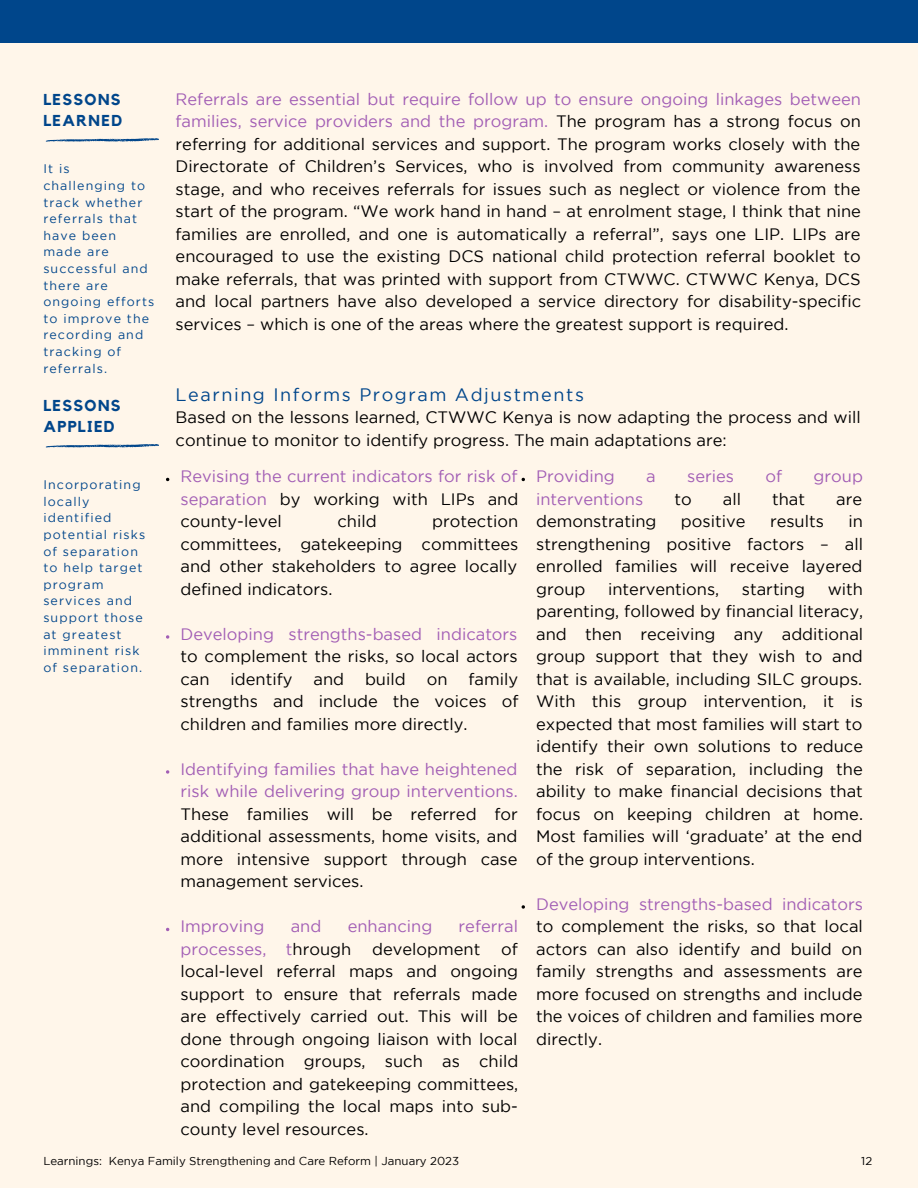
<style>
.page{position:relative;width:918px;height:1188px;background:#fff6ea}
.page>*{position:absolute;margin:0;border:0;box-sizing:border-box;transform-origin:0 0}
.t1{font:18px "Gotham";letter-spacing:.085em;color:#00468b}
.t2{font:16.5px/22.5px "Gotham";color:#000;text-align:justify}
.t3{font:16.5px/22.5px "Gotham";color:#a25eb5;text-align:justify}
.t4{font:700 15.75px/21.3px "Kollektif";letter-spacing:.085em;color:#00468b}
.t5{font:12.45px/16.6px "Gotham";letter-spacing:.085em;color:#00468b}
.t6{font:11.55px "Gotham";color:#000}
.s1{color:#a25eb5}
.s2{color:#000}
</style>
<div class="page">
<div style="left:0;top:0;width:918px;height:43px;background:#00468b"></div>
<svg style="left:45px;top:138px;width:114px;height:4px"></svg>
<svg style="left:166px;top:635px;width:3px;height:4px"></svg>
<svg style="left:166px;top:770px;width:3px;height:4px"></svg>
<svg style="left:522px;top:905px;width:3px;height:4px"></svg>
<svg style="left:45px;top:444px;width:114px;height:4px"></svg>
<p class="t4" style="left:43px;top:89px;width:80px">LESSONS<br>LEARNED</p>
<p class="t5" style="left:43px;top:161px;width:112px">It is challenging to track whether referrals that have been made are successful and there are ongoing efforts to improve the recording and tracking of referrals.</p>
<p class="t4" style="left:43px;top:395px;width:79px">LESSONS<br>APPLIED</p>
<p class="t5" style="left:43px;top:477px;width:103px">Incorporating locally identified potential risks of separation to help target program services and support those at greatest imminent risk of separation.</p>
<p class="t2" style="left:176px;top:89px;width:687px"><span class="s1">Referrals are essential but require follow up to ensure ongoing linkages between families, service providers and the program.</span> The program has a strong focus on referring for additional services and support. The program works closely with the Directorate of Children’s Services, who is involved from community awareness stage, and who receives referrals for issues such as neglect or violence from the start of the program. “We work hand in hand – at enrolment stage, I think that nine families are enrolled, and one is automatically a referral”, says one LIP. LIPs are encouraged to use the existing DCS national child protection referral booklet to make referrals, that was printed with support from CTWWC. CTWWC Kenya, DCS and local partners have also developed a service directory for disability-specific services – which is one of the areas where the greatest support is required.</p>
<p class="t1" style="left:176px;top:387px;width:410px">Learning Informs Program Adjustments</p>
<p class="t2" style="left:176px;top:407px;width:687px">Based on the lessons learned, CTWWC Kenya is now adapting the process and will continue to monitor to identify progress. The main adaptations are:</p>
<p class="t3" style="left:181px;top:466px;width:339px">Revising the current indicators for risk of separation <span class="s2">by working with LIPs and county-level</span></p>
<p class="t3" style="left:536px;top:466px;width:80px">Providing</p>
<p class="t3" style="left:646px;top:466px;width:11px">a</p>
<p class="t3" style="left:687px;top:466px;width:48px">series</p>
<p class="t3" style="left:766px;top:466px;width:18px">of</p>
<p class="t3" style="left:814px;top:466px;width:51px">group</p>
<p class="t3" style="left:536px;top:489px;width:109px">interventions</p>
<p class="t2" style="left:674px;top:489px;width:19px">to</p>
<p class="t2" style="left:723px;top:489px;width:20px">all</p>
<p class="t2" style="left:772px;top:489px;width:35px">that</p>
<p class="t2" style="left:836px;top:489px;width:27px">are</p>
<p class="t2" style="left:536px;top:511px;width:122px">demonstrating</p>
<p class="t2" style="left:681px;top:511px;width:66px">positive</p>
<p class="t2" style="left:770px;top:511px;width:56px">results</p>
<p class="t2" style="left:337px;top:511px;width:41px">child</p>
<p class="t2" style="left:181px;top:511px;width:339px;text-indent:252px">protection committees, gatekeeping committees and other stakeholders to agree locally defined indicators.</p>
<p class="t3" style="left:181px;top:624px;width:339px">Developing strengths-based indicators</p>
<p class="t2" style="left:181px;top:646px;width:339px">to complement the risks, so local actors can</p>
<p class="t2" style="left:536px;top:511px;width:328px;text-indent:312px">in strengthening positive factors – all enrolled families will receive layered group</p>
<p class="t2" style="left:536px;top:579px;width:329px;text-indent:292px">with parenting, followed by financial literacy, and then receiving any additional group support that they wish to and that is available, including SILC groups.<br>With this group intervention, it is expected that most families will start to identify their own solutions to reduce the risk of separation, including the ability to make financial decisions that focus on keeping children at home.<br>Most families will ‘graduate’ at the end of the group interventions.</p>
<p class="t3" style="left:536px;top:894px;width:328px">Developing strengths-based indicators</p>
<p class="t2" style="left:536px;top:916px;width:328px">to complement the risks, so that local actors can also identify and build on family strengths and assessments are more focused on strengths and include the voices of children and families more directly.</p>
<p class="t2" style="left:608px;top:579px;width:113px">interventions,</p>
<p class="t2" style="left:742px;top:579px;width:65px">starting</p>
<p class="t2" style="left:181px;top:669px;width:339px;text-indent:288px">family strengths and include the voices of children and families more directly.</p>
<p class="t3" style="left:181px;top:759px;width:339px">Identifying families that have heightened risk while delivering group interventions.</p>
<p class="t2" style="left:181px;top:804px;width:339px">These families will be referred for additional assessments, home visits, and more intensive support through case management services.</p>
<p class="t3" style="left:181px;top:916px;width:85px">Improving</p>
<p class="t3" style="left:291px;top:916px;width:32px">and</p>
<p class="t3" style="left:348px;top:916px;width:86px">enhancing</p>
<p class="t3" style="left:459px;top:916px;width:61px">referral</p>
<p class="t3" style="left:181px;top:939px;width:172px">processes, t<span class="s2">hrough</span></p>
<p class="t2" style="left:372px;top:939px;width:110px">development</p>
<p class="t2" style="left:231px;top:669px;width:63px">identify</p>
<p class="t2" style="left:313px;top:669px;width:32px">and</p>
<p class="t2" style="left:365px;top:669px;width:42px">build</p>
<p class="t2" style="left:427px;top:669px;width:22px">on</p>
<p class="t2" style="left:181px;top:939px;width:339px;text-indent:321px">of local-level referral maps and ongoing support to ensure that referrals made are effectively carried out. This will be done through ongoing liaison with local coordination groups, such as child protection and gatekeeping committees, and compiling the local maps into sub&shy;county level resources.</p>
<p class="t6" style="left:43px;top:1157px;width:417px">Learnings: Kenya Family Strengthening and Care Reform | January 2023</p>
<p class="t6" style="left:861px;top:1157px;width:12px">12</p>
</div>
